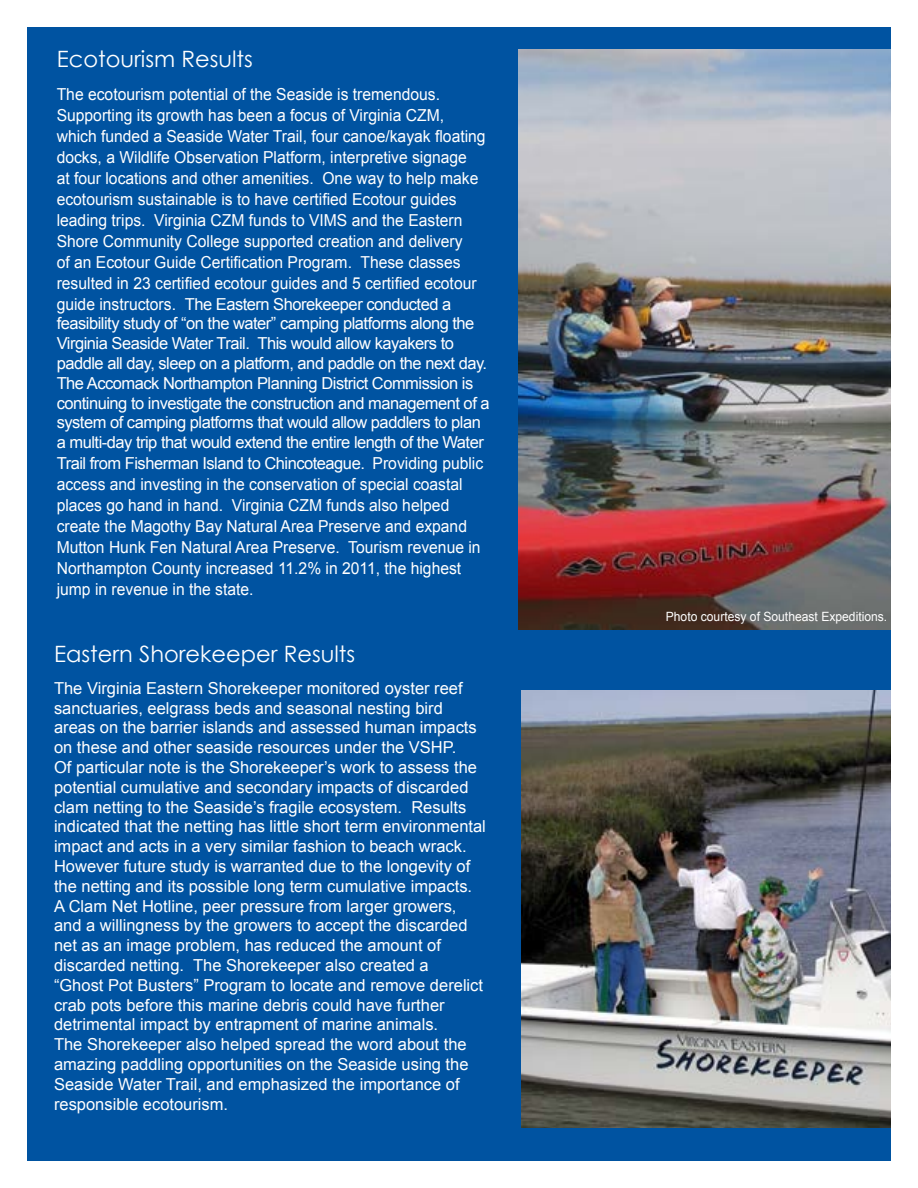
<style>
.page{position:relative;width:918px;height:1188px;background:#fff}
.page>*{position:absolute;margin:0;border:0;box-sizing:border-box;transform-origin:0 0}
.t1{font:22.5px "Century Gothic";color:#fff}
.t2{font:16.5px/20.7px "Arial";color:#fff;scale:.95 1}
.t3{font:16.5px/19.8px "Arial";color:#fff}
.t4{font:12.75px "Arial";color:#fff;scale:.95 1}
</style>
<div class="page">
<div style="left:27px;top:27px;width:864px;height:1134px;background:#0053a1"></div>
<img style="left:522px;top:691px;width:369px;height:436px">
<img style="left:518px;top:50px;width:373px;height:580px">
<h1 class="t1" style="left:57px;top:43px;width:198px">Ecotourism Results</h1>
<p class="t2" style="left:57px;top:84px;width:457px">The ecotourism potential of the Seaside is tremendous.<br>Supporting its growth has been a focus of Virginia CZM,<br>which funded a Seaside Water Trail, four canoe/kayak floating docks, a Wildlife Observation Platform, interpretive signage<br>at four locations and other amenities. One way to help make ecotourism sustainable is to have certified Ecotour guides leading trips. Virginia CZM funds to VIMS and the Eastern Shore Community College supported creation and delivery<br>of an Ecotour Guide Certification Program. These classes resulted in 23 certified ecotour guides and 5 certified ecotour guide instructors. The Eastern Shorekeeper conducted a feasibility study of “on the water” camping platforms along the Virginia Seaside Water Trail. This would allow kayakers to paddle all day, sleep on a platform, and paddle on the next day.<br>The Accomack Northampton Planning District Commission is continuing to investigate the construction and management of a system of camping platforms that would allow paddlers to plan a multi-day trip that would extend the entire length of the Water Trail from Fisherman Island to Chincoteague. Providing public access and investing in the conservation of special coastal places go hand in hand. Virginia CZM funds also helped create the Magothy Bay Natural Area Preserve and expand Mutton Hunk Fen Natural Area Preserve. Tourism revenue in Northampton County increased 11.2% in 2011, the highest jump in revenue in the state.</p>
<h1 class="t1" style="left:54px;top:638px;width:303px">Eastern Shorekeeper Results</h1>
<p class="t3" style="left:54px;top:678px;width:433px">The Virginia Eastern Shorekeeper monitored oyster reef sanctuaries, eelgrass beds and seasonal nesting bird areas on the barrier islands and assessed human impacts on these and other seaside resources under the VSHP.<br>Of particular note is the Shorekeeper’s work to assess the potential cumulative and secondary impacts of discarded clam netting to the Seaside’s fragile ecosystem. Results indicated that the netting has little short term environmental impact and acts in a very similar fashion to beach wrack.<br>However future study is warranted due to the longevity of the netting and its possible long term cumulative impacts.<br>A Clam Net Hotline, peer pressure from larger growers, and a willingness by the growers to accept the discarded net as an image problem, has reduced the amount of discarded netting. The Shorekeeper also created a<br>“Ghost Pot Busters” Program to locate and remove derelict crab pots before this marine debris could have further detrimental impact by entrapment of marine animals.<br>The Shorekeeper also helped spread the word about the amazing paddling opportunities on the Seaside using the Seaside Water Trail, and emphasized the importance of responsible ecotourism.</p>
<p class="t4" style="left:666px;top:608px;width:235px">Photo courtesy of Southeast Expeditions.</p>
</div>
